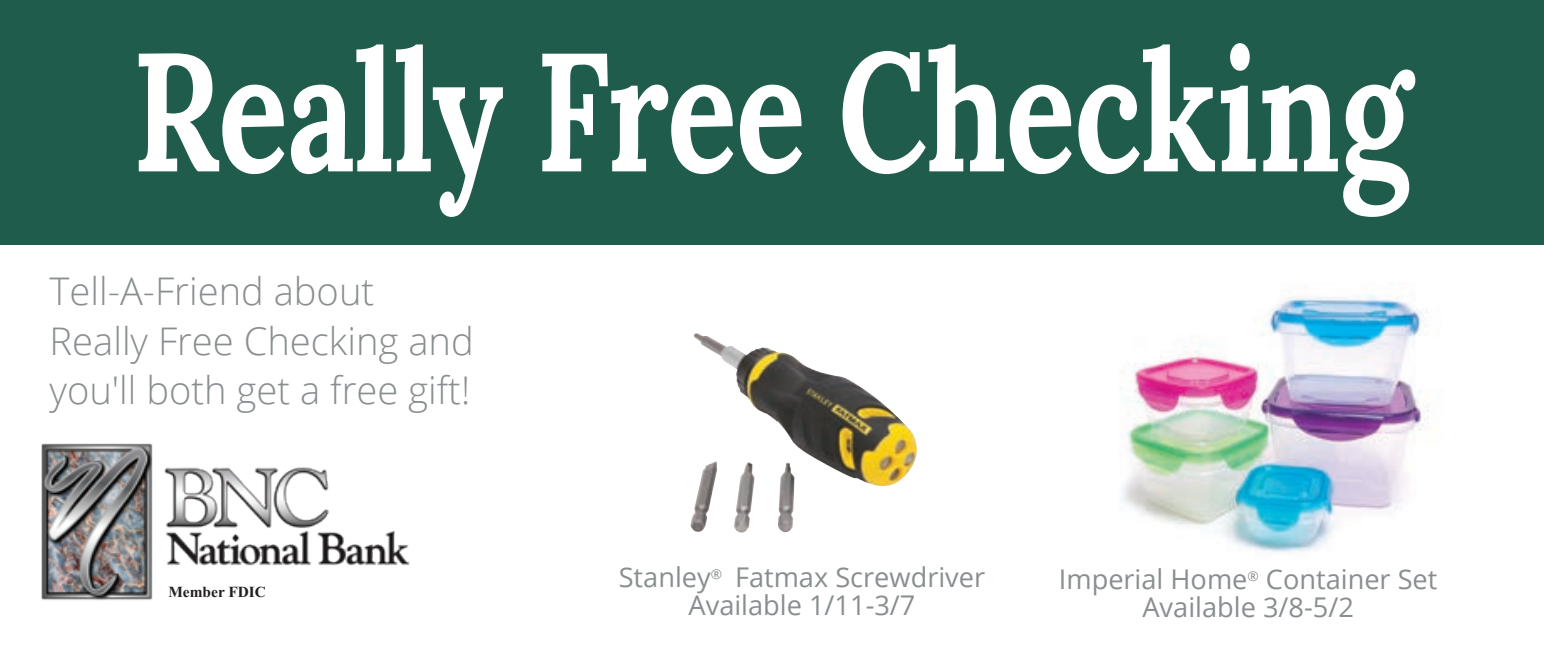
<style>
.page{position:relative;width:1544px;height:646px;background:#fff}
.page>*{position:absolute;margin:0;border:0;box-sizing:border-box;transform-origin:0 0}
.t1{font:700 168px "Lora";letter-spacing:-.005em;color:#fff;scale:.77 1}
.t2{font:300 38.15px "Open Sans";color:#898e90}
.t3{font:27.3px "Open Sans";color:#898e90}
.t4{font:700 15.4px "Times New Roman";color:#231f20}
</style>
<div class="page">
<img style="left:1120px;top:282px;width:309px;height:270px">
<div style="left:0;top:0;width:1544px;height:245px;background:#205c4c"></div>
<img style="left:41px;top:443px;width:369px;height:158px">
<img style="left:690px;top:333px;width:227px;height:200px">
<p class="t1" style="left:132px;top:2px;width:1662px">Really Free Checking</p>
<p class="t2" style="left:50px;top:265px;width:326px">Tell-A-Friend about</p>
<p class="t2" style="left:50px;top:314px;width:426px">Really Free Checking and</p>
<p class="t2" style="left:50px;top:363px;width:422px">you'll both get a free gift!</p>
<p class="t4" style="left:168px;top:581px;width:99px">Member FDIC</p>
<p class="t3" style="left:619px;top:558px;width:368px">Stanley<sup>®</sup> Fatmax Screwdriver</p>
<p class="t3" style="left:688px;top:586px;width:228px">Available 1/11-3/7</p>
<p class="t3" style="left:1058px;top:560px;width:380px">Imperial Home<sup>®</sup> Container Set</p>
<p class="t3" style="left:1142px;top:588px;width:213px">Available 3/8-5/2</p>
</div>
